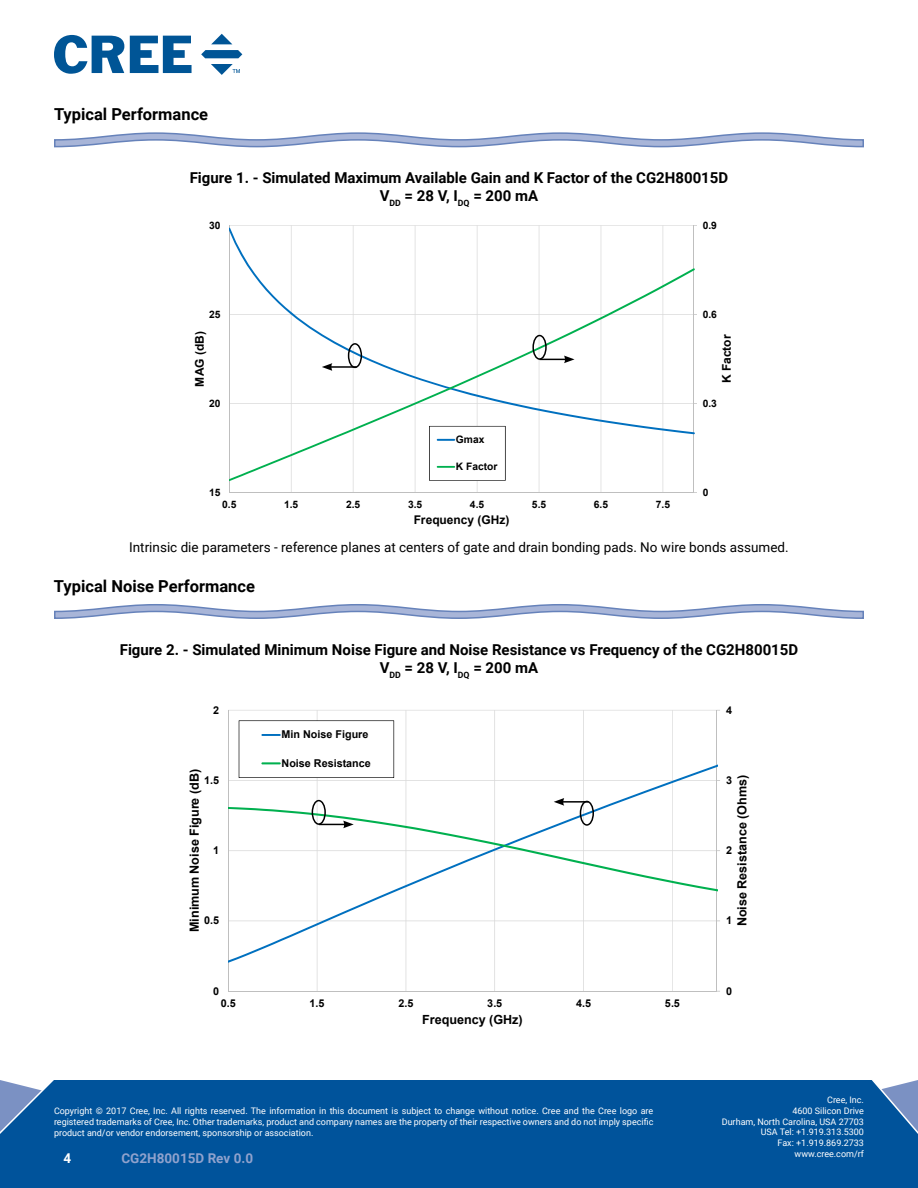
<style>
.page{position:relative;width:918px;height:1188px;background:#fff}
.page>*{position:absolute;margin:0;border:0;box-sizing:border-box;transform-origin:0 0}
.t1{font:700 16.5px "Roboto";color:#000}
.t2{font:700 15px/18px "Roboto";color:#000;text-align:center}
.t3{font:13.5px "Roboto";color:#000}
.t4{font:700 13.5px "Roboto";color:#90a2cd}
.t5{font:700 13.5px "Roboto";color:#fff}
.t6{font:700 12.6px "Arial";color:#000}
.t7{font:700 12px "Arial";color:#000}
.t8{font:700 10.8px "Arial";color:#000}
.t9{font:700 10.2px "Arial";letter-spacing:.005em;color:#000}
.t10{font:9px/10.8px "Roboto";color:#fff;text-align:right}
</style>
<div class="page">
<div style="left:0;top:1080px;width:918px;height:108px;background:#00539b"></div>
<svg style="left:54px;top:35px;width:70px;height:39px"></svg>
<svg style="left:130px;top:36px;width:62px;height:37px"></svg>
<svg style="left:211px;top:34px;width:21px;height:10px"></svg>
<svg style="left:201px;top:50px;width:41px;height:8px"></svg>
<svg style="left:211px;top:64px;width:29px;height:10px"></svg>
<svg style="left:54px;top:132px;width:810px;height:16px"></svg>
<svg style="left:54px;top:604px;width:810px;height:15px"></svg>
<svg style="left:229px;top:225px;width:468px;height:268px"></svg>
<div style="left:532px;top:335px;width:15px;height:25px;border:2px solid #000;border-radius:50%"></div>
<svg style="left:540px;top:356px;width:35px;height:7px"></svg>
<div style="left:348px;top:343px;width:14px;height:25px;border:2px solid #000;border-radius:50%"></div>
<hr style="left:330px;top:366px;width:27px;height:2px;background:#000">
<svg style="left:322px;top:363px;width:10px;height:8px"></svg>
<svg style="left:228px;top:710px;width:492px;height:282px"></svg>
<div style="left:312px;top:800px;width:14px;height:25px;border:2px solid #000;border-radius:50%"></div>
<svg style="left:319px;top:821px;width:35px;height:7px"></svg>
<div style="left:580px;top:801px;width:14px;height:25px;border:2px solid #000;border-radius:50%"></div>
<hr style="left:562px;top:801px;width:27px;height:2px;background:#000">
<svg style="left:554px;top:798px;width:10px;height:8px"></svg>
<h1 class="t1" style="left:54px;top:107px;width:156px">Typical Performance</h1>
<h2 class="t2" style="left:190px;top:170px;width:540px">Figure 1. - Simulated Maximum Available Gain and K Factor of the CG2H80015D<br>V<sub>DD</sub> = 28 V, I<sub>DQ</sub> = 200 mA</h2>
<p class="t9" style="left:209px;top:221px;width:13px">30</p>
<p class="t9" style="left:209px;top:310px;width:13px">25</p>
<p class="t9" style="left:703px;top:221px;width:16px">0.9</p>
<p class="t9" style="left:703px;top:310px;width:16px">0.6</p>
<h3 class="t7" style="left:195px;top:387px;width:57px;rotate:-90deg">MAG (dB)</h3>
<h3 class="t7" style="left:722px;top:383px;width:50px;rotate:-90deg">K Factor</h3>
<p class="t9" style="left:209px;top:399px;width:13px">20</p>
<p class="t9" style="left:209px;top:488px;width:13px">15</p>
<p class="t9" style="left:456px;top:436px;width:30px">Gmax</p>
<p class="t9" style="left:456px;top:463px;width:43px">K Factor</p>
<p class="t9" style="left:222px;top:501px;width:16px">0.5</p>
<p class="t9" style="left:284px;top:501px;width:16px">1.5</p>
<p class="t9" style="left:346px;top:501px;width:16px">2.5</p>
<p class="t9" style="left:408px;top:501px;width:16px">3.5</p>
<p class="t9" style="left:470px;top:501px;width:16px">4.5</p>
<p class="t9" style="left:532px;top:501px;width:16px">5.5</p>
<p class="t9" style="left:594px;top:501px;width:16px">6.5</p>
<p class="t9" style="left:656px;top:501px;width:16px">7.5</p>
<h3 class="t7" style="left:414px;top:515px;width:97px">Frequency (GHz)</h3>
<p class="t9" style="left:703px;top:399px;width:16px">0.3</p>
<p class="t9" style="left:703px;top:488px;width:7px">0</p>
<h3 class="t3" style="left:129px;top:542px;width:661px">Intrinsic die parameters - reference planes at centers of gate and drain bonding pads. No wire bonds assumed.</h3>
<h1 class="t1" style="left:54px;top:579px;width:203px">Typical Noise Performance</h1>
<h2 class="t2" style="left:120px;top:642px;width:680px">Figure 2. - Simulated Minimum Noise Figure and Noise Resistance vs Frequency of the CG2H80015D<br>V<sub>DD</sub> = 28 V, I<sub>DQ</sub> = 200 mA</h2>
<p class="t8" style="left:213px;top:706px;width:7px">2</p>
<h3 class="t6" style="left:190px;top:932px;width:165px;rotate:-90deg">Minimum Noise Figure (dB)</h3>
<p class="t8" style="left:204px;top:776px;width:16px">1.5</p>
<p class="t8" style="left:213px;top:846px;width:7px">1</p>
<p class="t8" style="left:204px;top:917px;width:16px">0.5</p>
<p class="t8" style="left:213px;top:987px;width:7px">0</p>
<p class="t8" style="left:282px;top:731px;width:88px">Min Noise Figure</p>
<p class="t8" style="left:282px;top:759px;width:91px">Noise Resistance</p>
<p class="t8" style="left:221px;top:1000px;width:16px">0.5</p>
<p class="t8" style="left:310px;top:1000px;width:16px">1.5</p>
<p class="t8" style="left:398px;top:1000px;width:16px">2.5</p>
<p class="t8" style="left:487px;top:1000px;width:16px">3.5</p>
<p class="t8" style="left:576px;top:1000px;width:16px">4.5</p>
<p class="t8" style="left:665px;top:1000px;width:16px">5.5</p>
<h3 class="t6" style="left:422px;top:1015px;width:102px">Frequency (GHz)</h3>
<p class="t10" style="left:54px;top:1106px;width:601px;text-align:justify">Copyright © 2017 Cree, Inc. All rights reserved. The information in this document is subject to change without notice. Cree and the Cree logo are registered trademarks of Cree, Inc. Other trademarks, product and company names are the property of their respective owners and do not imply specific product and/or vendor endorsement, sponsorship or association.</p>
<h3 class="t5" style="left:64px;top:1152px;width:9px">4</h3>
<h3 class="t4" style="left:122px;top:1152px;width:133px">CG2H80015D Rev 0.0</h3>
<p class="t8" style="left:726px;top:706px;width:7px">4</p>
<h3 class="t6" style="left:737px;top:926px;width:153px;rotate:-90deg">Noise Resistance (Ohms)</h3>
<p class="t8" style="left:726px;top:776px;width:7px">3</p>
<p class="t8" style="left:726px;top:846px;width:7px">2</p>
<p class="t8" style="left:726px;top:917px;width:7px">1</p>
<p class="t8" style="left:726px;top:987px;width:7px">0</p>
<p class="t10" style="left:722px;top:1095px;width:144px">Cree, Inc.<br>4600 Silicon Drive<br>Durham, North Carolina, USA 27703<br>USA Tel: +1.919.313.5300<br>Fax: +1.919.869.2733 www.cree.com/rf</p>
</div>
